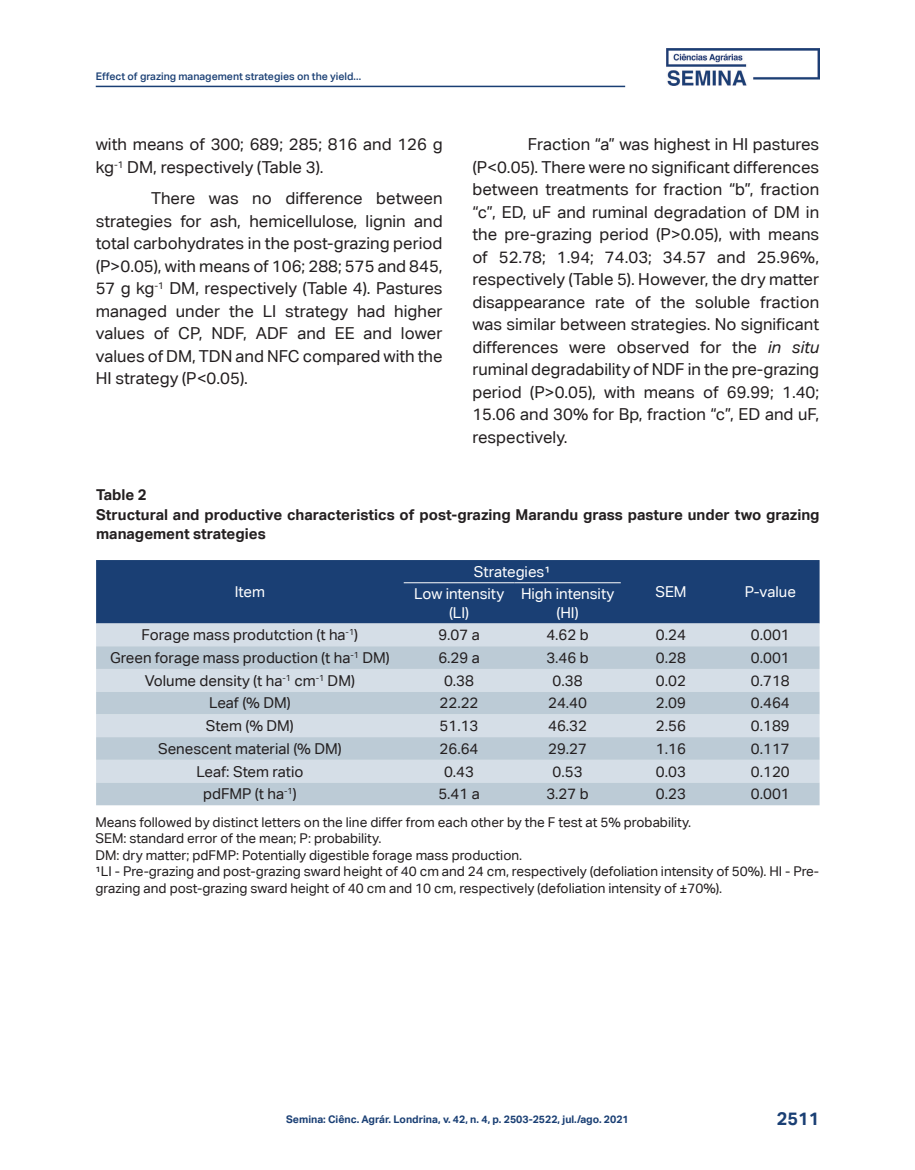
<style>
.page{position:relative;width:915px;height:1170px;background:#fff}
.page>*{position:absolute;margin:0;border:0;box-sizing:border-box;transform-origin:0 0}
.t1{font:700 18px "Aktiv Grotesk Corp";color:#1a3f74}
.corpo_do_texto{font:16.5px/22.5px "Aktiv Grotesk Corp";color:#231f20;text-align:justify}
.texto_tabela{font:15px "Aktiv Grotesk Corp";color:#231f20}
.título_Tabela{font:700 15px/19.5px "Aktiv Grotesk Corp";color:#231f20}
.texto_tabela-2{font:15px "Aktiv Grotesk Corp";color:#fff}
.legenda_de_tabela{font:13.5px/16.5px "Aktiv Grotesk Corp";color:#231f20}
.t2{font:700 10.5px "Aktiv Grotesk Corp";color:#1a3f74}
.t3{font:500 10.5px "Aktiv Grotesk Corp";color:#1a3f74}
.s1{font-style:italic}
</style>
<div class="page">
<hr style="left:96px;top:86px;width:529px;height:1px;background:#1a3f74">
<img style="left:666px;top:48px;width:152px;height:38px">
<div style="left:96px;top:560px;width:723px;height:63px;background:#1a3f74"></div>
<div style="left:96px;top:623px;width:723px;height:23px;background:#d5dee7"></div>
<svg style="left:96px;top:646px;width:723px;height:159px;background:#c7d3dd"></svg>
<hr style="left:403px;top:582px;width:111px;height:1px;background:#fff">
<hr style="left:514px;top:582px;width:106px;height:1px;background:#fff">
<p class="t3" style="left:96px;top:69px;width:267px">Effect of grazing management strategies on the yield...</p>
<p class="corpo_do_texto" style="left:96px;top:132px;width:348px;line-height:23.2px">with means of 300; 689; 285; 816 and 126 g kg<sup>-1</sup> DM, respectively (Table 3).</p>
<p class="corpo_do_texto" style="left:96px;top:187px;width:348px;text-indent:55px">There was no difference between strategies for ash, hemicellulose, lignin and total carbohydrates in the post-grazing period (P&gt;0.05), with means of 106; 288; 575 and 845, 57 g kg<sup>-1</sup> DM, respectively (Table 4). Pastures managed under the LI strategy had higher values of CP, NDF, ADF and EE and lower values of DM, TDN and NFC compared with the HI strategy (P&lt;0.05).</p>
<p class="corpo_do_texto" style="left:472px;top:133px;width:348px;text-indent:55px">Fraction “a” was highest in HI pastures (P&lt;0.05). There were no significant differences between treatments for fraction “b”, fraction “c”, ED, uF and ruminal degradation of DM in the pre-grazing period (P&gt;0.05), with means of 52.78; 1.94; 74.03; 34.57 and 25.96%, respectively (Table 5). However, the dry matter disappearance rate of the soluble fraction was similar between strategies. No significant differences were observed for the <span class="s1">in situ </span>ruminal degradability of NDF in the pre-grazing period (P&gt;0.05), with means of 69.99; 1.40; 15.06 and 30% for Bp, fraction “c”, ED and uF, respectively.</p>
<p class="título_Tabela" style="left:96px;top:484px;width:52px">Table 2</p>
<p class="título_Tabela" style="left:96px;top:504px;width:724px">Structural and productive characteristics of post-grazing Marandu grass pasture under two grazing management strategies</p>
<p class="texto_tabela-2" style="left:235px;top:583px;width:32px">Item</p>
<p class="texto_tabela-2" style="left:473px;top:562px;width:78px">Strategies¹</p>
<p class="texto_tabela-2" style="left:414px;top:585px;width:92px">Low intensity</p>
<p class="texto_tabela-2" style="left:655px;top:583px;width:33px">SEM</p>
<p class="texto_tabela-2" style="left:744px;top:583px;width:52px">P-value</p>
<p class="texto_tabela-2" style="left:449px;top:603px;width:22px">(LI)</p>
<p class="texto_tabela-2" style="left:521px;top:585px;width:95px">High intensity</p>
<p class="texto_tabela-2" style="left:556px;top:603px;width:24px">(HI)</p>
<p class="texto_tabela" style="left:142px;top:626px;width:218px">Forage mass produtction (t ha<sup>-1</sup>)</p>
<p class="texto_tabela" style="left:438px;top:626px;width:43px">9.07 a</p>
<p class="texto_tabela" style="left:546px;top:626px;width:44px">4.62 b</p>
<p class="texto_tabela" style="left:655px;top:626px;width:31px">0.24</p>
<p class="texto_tabela" style="left:750px;top:626px;width:40px">0.001</p>
<p class="texto_tabela" style="left:110px;top:648px;width:281px">Green forage mass production (t ha<sup>-1</sup> DM)</p>
<p class="texto_tabela" style="left:438px;top:648px;width:43px">6.29 a</p>
<p class="texto_tabela" style="left:546px;top:648px;width:44px">3.46 b</p>
<p class="texto_tabela" style="left:655px;top:648px;width:31px">0.28</p>
<p class="texto_tabela" style="left:750px;top:648px;width:40px">0.001</p>
<p class="texto_tabela" style="left:145px;top:671px;width:211px">Volume density (t ha<sup>-1</sup> cm<sup>-1</sup> DM)</p>
<p class="texto_tabela" style="left:444px;top:671px;width:31px">0.38</p>
<p class="texto_tabela" style="left:552px;top:671px;width:31px">0.38</p>
<p class="texto_tabela" style="left:655px;top:671px;width:31px">0.02</p>
<p class="texto_tabela" style="left:750px;top:671px;width:40px">0.718</p>
<p class="texto_tabela" style="left:209px;top:694px;width:83px">Leaf (% DM)</p>
<p class="texto_tabela" style="left:439px;top:694px;width:40px">22.22</p>
<p class="texto_tabela" style="left:548px;top:694px;width:40px">24.40</p>
<p class="texto_tabela" style="left:655px;top:694px;width:31px">2.09</p>
<p class="texto_tabela" style="left:750px;top:694px;width:40px">0.464</p>
<p class="texto_tabela" style="left:206px;top:717px;width:89px">Stem (% DM)</p>
<p class="texto_tabela" style="left:439px;top:717px;width:40px">51.13</p>
<p class="texto_tabela" style="left:548px;top:717px;width:40px">46.32</p>
<p class="texto_tabela" style="left:655px;top:717px;width:31px">2.56</p>
<p class="texto_tabela" style="left:750px;top:717px;width:40px">0.189</p>
<p class="texto_tabela" style="left:158px;top:739px;width:185px">Senescent material (% DM)</p>
<p class="texto_tabela" style="left:439px;top:739px;width:40px">26.64</p>
<p class="texto_tabela" style="left:548px;top:739px;width:40px">29.27</p>
<p class="texto_tabela" style="left:655px;top:739px;width:31px">1.16</p>
<p class="texto_tabela" style="left:750px;top:739px;width:40px">0.117</p>
<p class="texto_tabela" style="left:196px;top:762px;width:109px">Leaf: Stem ratio</p>
<p class="texto_tabela" style="left:444px;top:762px;width:31px">0.43</p>
<p class="texto_tabela" style="left:552px;top:762px;width:31px">0.53</p>
<p class="texto_tabela" style="left:655px;top:762px;width:31px">0.03</p>
<p class="texto_tabela" style="left:750px;top:762px;width:40px">0.120</p>
<p class="texto_tabela" style="left:203px;top:785px;width:95px">pdFMP (t ha<sup>-1</sup>)</p>
<p class="texto_tabela" style="left:438px;top:785px;width:43px">5.41 a</p>
<p class="texto_tabela" style="left:546px;top:785px;width:44px">3.27 b</p>
<p class="texto_tabela" style="left:655px;top:785px;width:31px">0.23</p>
<p class="texto_tabela" style="left:750px;top:785px;width:40px">0.001</p>
<p class="legenda_de_tabela" style="left:95px;top:813px;width:597px">Means followed by distinct letters on the line differ from each other by the F test at 5% probability.</p>
<p class="legenda_de_tabela" style="left:95px;top:830px;width:287px">SEM: standard error of the mean; P: probability.</p>
<p class="legenda_de_tabela" style="left:95px;top:846px;width:428px">DM: dry matter; pdFMP: Potentially digestible forage mass production.</p>
<p class="legenda_de_tabela" style="left:95px;top:863px;width:725px">¹LI - Pre-grazing and post-grazing sward height of 40 cm and 24 cm, respectively (defoliation intensity of 50%). HI - Pre&shy;grazing and post-grazing sward height of 40 cm and 10 cm, respectively (defoliation intensity of ±70%).</p>
<p class="t2" style="left:286px;top:1112px;width:344px">Semina: Ciênc. Agrár. Londrina, v. 42, n. 4, p. 2503-2522, jul./ago. 2021</p>
<p class="t1" style="left:776px;top:1107px;width:44px">2511</p>
</div>
